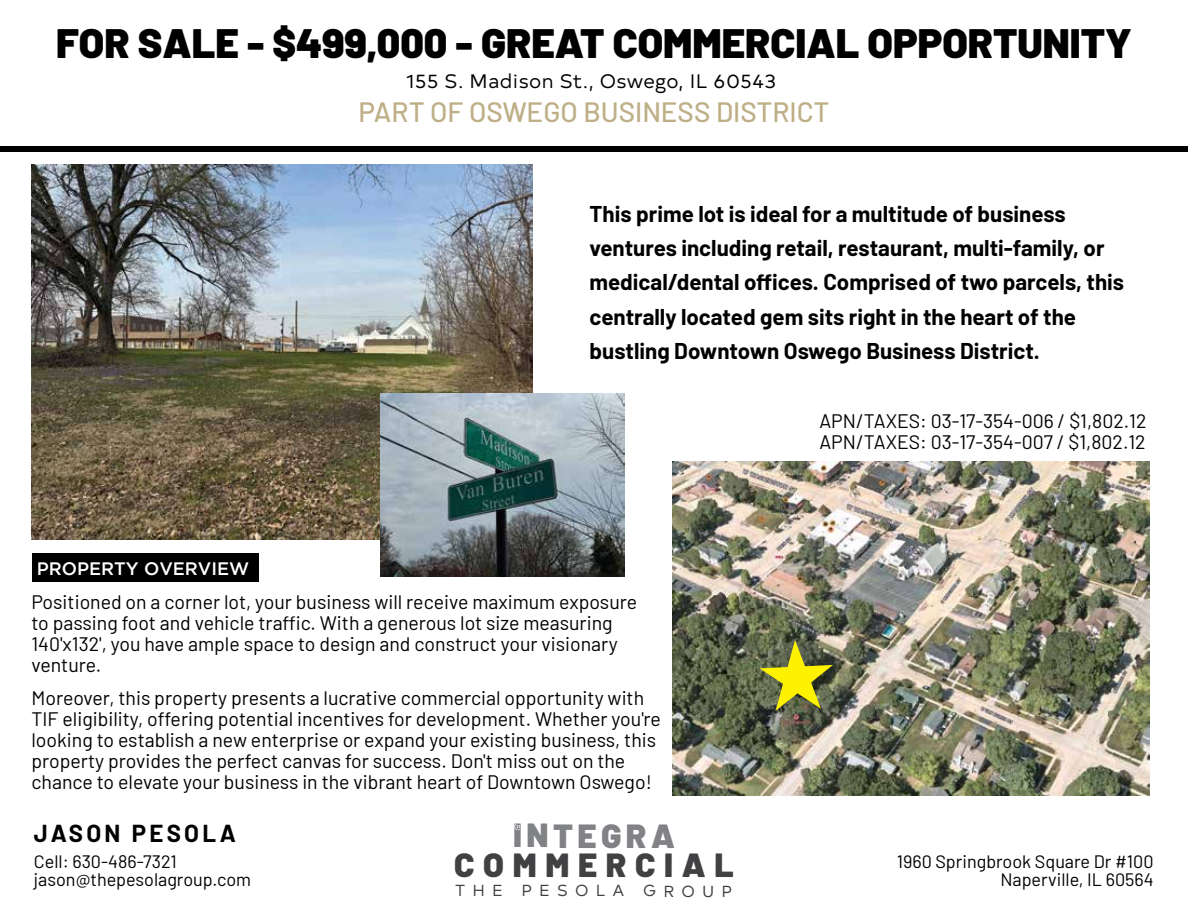
<style>
.page{position:relative;width:1188px;height:918px;background:#fff}
.page>*{position:absolute;margin:0;border:0;box-sizing:border-box;transform-origin:0 0}
.t1{font:900 41.1px "Barlow";color:#000}
.t2{font:900 33.45px "Barlow";letter-spacing:.255em;color:#414042}
.t3{font:900 33.45px "Barlow";letter-spacing:.13em;color:#808285}
.t4{font:500 27.9px "Barlow";color:#beaf87}
.t5{font:700 24px "Barlow";letter-spacing:.135em;color:#000}
.t6{font:700 22.35px/34.3px "Barlow";color:#000}
.t7{font:19.5px/21px "Barlow";color:#000}
.t8{font:19.5px "Typold";letter-spacing:.02em;color:#000}
.t9{font:18px/18px "Barlow";color:#000;text-align:right}
.t10{font:500 18px "Gotham";color:#fff}
.t11{font:16.05px "Typold";letter-spacing:.45em;color:#414042}
</style>
<div class="page">
<div style="left:32px;top:553px;width:227px;height:29px;background:#000"></div>
<div style="left:0;top:146px;width:1188px;height:5px;background:#000"></div>
<img style="left:673px;top:461px;width:477px;height:334px">
<svg style="left:760px;top:640px;width:73px;height:71px;background:#8f9033"></svg>
<img style="left:32px;top:165px;width:500px;height:375px">
<img style="left:380px;top:394px;width:244px;height:182px">
<h1 class="t1" style="left:56px;top:12px;width:1077px">FOR SALE - $499,000 - GREAT COMMERCIAL OPPORTUNITY</h1>
<p class="t8" style="left:406px;top:66px;width:372px">155 S. Madison St., Oswego, IL 60543</p>
<h3 class="t4" style="left:358px;top:91px;width:473px">PART OF OSWEGO BUSINESS DISTRICT</h3>
<p class="t6" style="left:590px;top:195px;width:536px">This prime lot is ideal for a multitude of business ventures including retail, restaurant, multi-family, or medical/dental offices. Comprised of two parcels, this centrally located gem sits right in the heart of the bustling Downtown Oswego Business District.</p>
<p class="t10" style="left:37px;top:558px;width:214px">PROPERTY OVERVIEW</p>
<p class="t7" style="left:31px;top:590px;width:607px">Positioned on a corner lot, your business will receive maximum exposure to passing foot and vehicle traffic. With a generous lot size measuring 140'x132', you have ample space to design and construct your visionary venture.</p>
<p class="t7" style="left:31px;top:686px;width:631px">Moreover, this property presents a lucrative commercial opportunity with TIF eligibility, offering potential incentives for development. Whether you're looking to establish a new enterprise or expand your existing business, this property provides the perfect canvas for success. Don't miss out on the chance to elevate your business in the vibrant heart of Downtown Oswego!</p>
<p class="t5" style="left:34px;top:816px;width:203px">JASON PESOLA</p>
<p class="t9" style="left:34px;top:851px;width:219px;text-align:left">Cell: 630-486-7321 jason@thepesolagroup.com</p>
<h2 class="t3" style="left:513px;top:810px;width:163px">INTEGRA</h2>
<h2 class="t2" style="left:454px;top:840px;width:281px">COMMERCIAL</h2>
<p class="t11" style="left:455px;top:878px;width:279px">THE PESOLA GROUP</p>
<p class="t7" style="left:819px;top:409px;width:329px">APN/TAXES: 03-17-354-006 / $1,802.12<br>APN/TAXES: 03-17-354-007 / $1,802.12</p>
<p class="t9" style="left:897px;top:851px;width:258px">1960 Springbrook Square Dr #100<br>Naperville, IL 60564</p>
</div>
